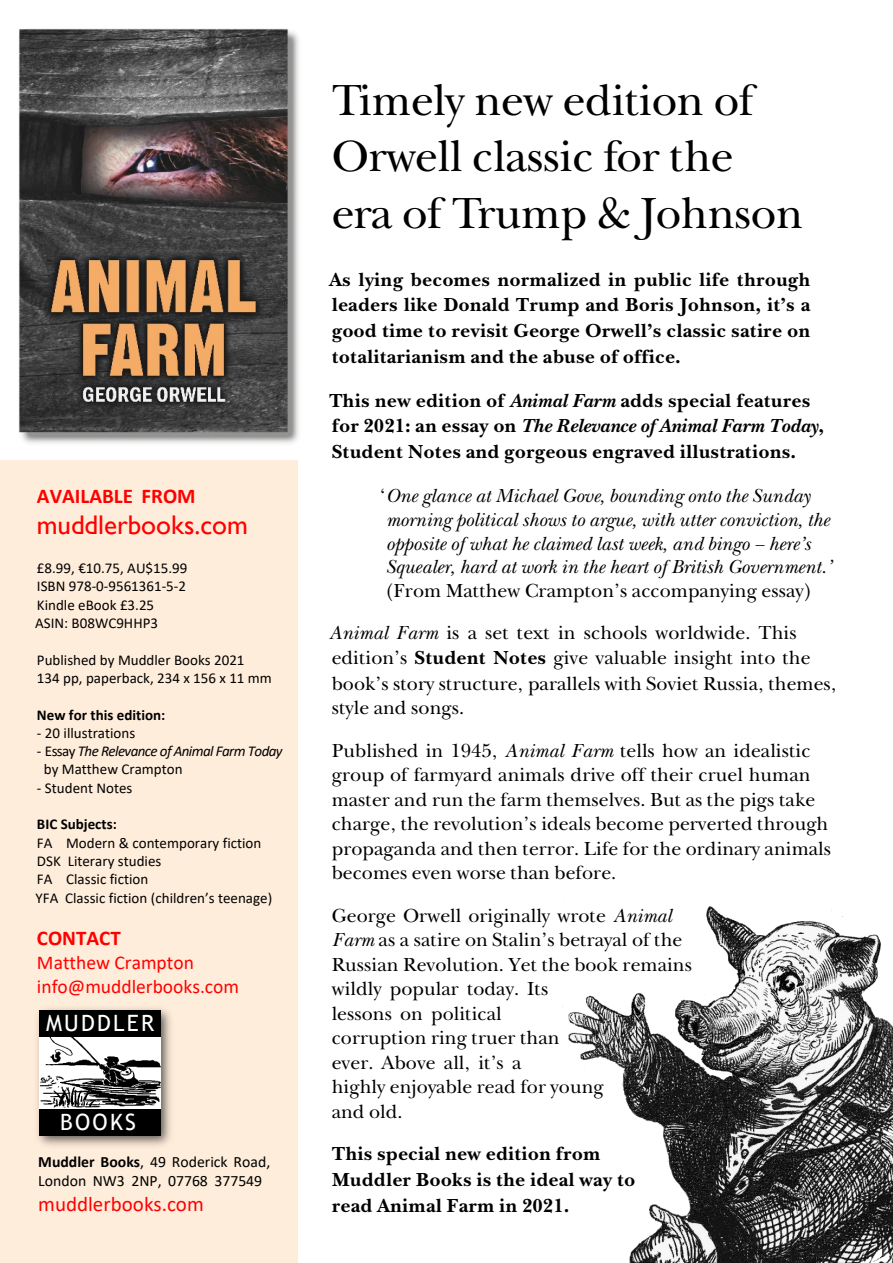
<style>
.page{position:relative;width:893px;height:1263px;background:#fff}
.page>*{position:absolute;margin:0;border:0;box-sizing:border-box;transform-origin:0 0}
.t1{font:45px/56.6px "New Baskerville ITC";letter-spacing:-.01em;color:#000}
.t2{font:27px "Gill Sans";color:#f00}
.t3{font:22.5px "Trebuchet MS";letter-spacing:.1em;color:#fff}
.t4{font:700 21px "Calibri";color:#f00}
.t5{font:21px "Calibri";color:#f00}
.t6{font:19.5px/24.5px "New Baskerville ITC";color:#000}
.t7{font:700 19.5px/25.8px "New Baskerville ITC";color:#000}
.t8{font:italic 19.5px/23.9px "New Baskerville ITC";color:#000}
.t9{font:19.5px/23.9px "Calibri";color:#f00}
.t10{font:15.75px/19.2px "Calibri";color:#000}
.t11{font:15px/18.3px "Calibri";color:#000}
.t12{font:italic 15px/18.3px "Calibri";letter-spacing:-.04em;color:#000}
.t13{font:700 15px "Calibri";color:#000}
.s1{font-style:normal}
.s2{font-weight:700}
.s3{font-style:italic}
</style>
<div class="page">
<div style="left:0;top:460px;width:298px;height:803px;background:#ffeddb"></div>
<img style="left:37px;top:1008px;width:134px;height:138px">
<div style="left:39px;top:1010px;width:122px;height:125px;background:#000"></div>
<img style="left:39px;top:1037px;width:122px;height:71px">
<img style="left:19px;top:28px;width:280px;height:415px">
<img style="left:562px;top:902px;width:331px;height:361px">
<p class="t4" style="left:37px;top:488px;width:160px">AVAILABLE FROM</p>
<h2 class="t2" style="left:37px;top:515px;width:212px">muddlerbooks.com</h2>
<p class="t11" style="left:35px;top:560px;width:154px">£8.99, €10.75, AU$15.99<br>ISBN 978-0-9561361-5-2<br>Kindle eBook £3.25<br>ASIN: B08WC9HHP3</p>
<p class="t11" style="left:37px;top:652px;width:236px">Published by Muddler Books 2021<br>134 pp, paperback, 234 x 156 x 11 mm</p>
<p class="t13" style="left:37px;top:708px;width:130px">New for this edition:</p>
<p class="t11" style="left:37px;top:725px;width:100px">- 20 illustrations</p>
<p class="t12" style="left:44px;top:743px;width:240px;text-indent:-7px"><span class="s1">- Essay</span> The Relevance of Animal Farm Today <span class="s1">by Matthew Crampton</span></p>
<p class="t11" style="left:37px;top:780px;width:97px">- Student Notes</p>
<p class="t13" style="left:37px;top:818px;width:81px">BIC Subjects:</p>
<p class="t11" style="left:36px;top:835px;width:238px">FA Modern &amp; contemporary fiction<br>DSK Literary studies<br>FA Classic fiction<br>YFA Classic fiction (children’s teenage)</p>
<p class="t4" style="left:37px;top:929px;width:85px">CONTACT</p>
<p class="t9" style="left:37px;top:952px;width:204px">Matthew Crampton info@muddlerbooks.com</p>
<p class="t3" style="left:46px;top:1015px;width:110px">MUDDLER</p>
<p class="t3" style="left:60px;top:1114px;width:77px">BOOKS</p>
<p class="t10" style="left:38px;top:1154px;width:234px"><span class="s2">Muddler Books</span>, 49 Roderick Road,<br>London NW3 2NP, 07768 377549</p>
<p class="t5" style="left:38px;top:1195px;width:167px">muddlerbooks.com</p>
<h1 class="t1" style="left:332px;top:77px;width:473px">Timely new edition of<br>Orwell classic for the era of Trump &amp; Johnson</h1>
<p class="t7" style="left:329px;top:269px;width:483px;text-align:justify">As lying becomes normalized in public life through leaders like Donald Trump and Boris Johnson, it’s a good time to revisit George Orwell’s classic satire on totalitarianism and the abuse of office.</p>
<p class="t7" style="left:329px;top:390px;width:497px">This new edition of <span class="s3">Animal Farm</span> adds special features for 2021: an essay on <span class="s3">The Relevance of Animal Farm Today</span>,<br>Student Notes and gorgeous engraved illustrations.</p>
<p class="t8" style="left:386px;top:486px;width:447px;text-indent:-6px"><span class="s1">‘</span>One glance at Michael Gove, bounding onto the Sunday morning political shows to argue, with utter conviction, the opposite of what he claimed last week, and bingo – here’s Squealer, hard at work in the heart of British Government.’</p>
<p class="t6" style="left:329px;top:572px;width:484px;line-height:42.5px;text-indent:57px">(From Matthew Crampton’s accompanying essay)<br><span class="s3">Animal Farm</span> is a set text in schools worldwide. This</p>
<p class="t6" style="left:332px;top:647px;width:507px;line-height:25px">edition’s <span class="s2">Student Notes</span> give valuable insight into the book’s story structure, parallels with Soviet Russia, themes, style and songs.</p>
<p class="t6" style="left:332px;top:740px;width:501px">Published in 1945, <span class="s3">Animal Farm</span> tells how an idealistic group of farmyard animals drive off their cruel human master and run the farm themselves. But as the pigs take charge, the revolution’s ideals become perverted through propaganda and then terror. Life for the ordinary animals becomes even worse than before.</p>
<p class="t6" style="left:332px;top:905px;width:362px">George Orwell originally wrote <span class="s3">Animal<br>Farm</span> as a satire on Stalin’s betrayal of the<br>Russian Revolution. Yet the book remains wildly popular today. Its<br>lessons on political<br>corruption ring truer than<br>ever. Above all, it’s a<br>highly enjoyable read for young<br>and old.</p>
<p class="t7" style="left:332px;top:1143px;width:305px">This special new edition from<br>Muddler Books is the ideal way to read Animal Farm in 2021.</p>
</div>
